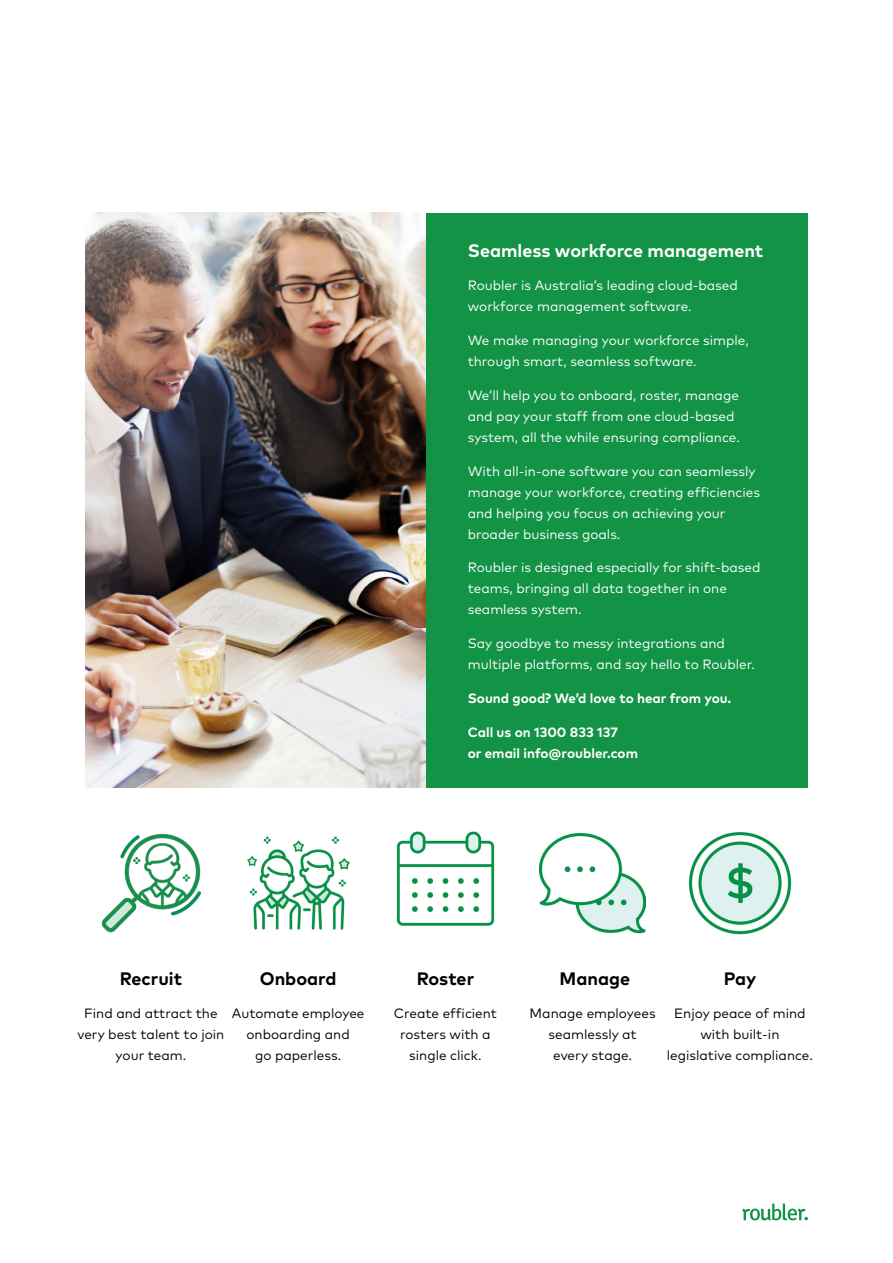
<style>
.page{position:relative;width:893px;height:1263px;background:#fff}
.page>*{position:absolute;margin:0;border:0;box-sizing:border-box;transform-origin:0 0}
.Sub_heads_black{font:700 18px "Mark Pro";color:#000}
.Sub_heads_black-2{font:700 18px "Mark Pro";color:#fff}
.Body{font:13.5px/21px "Mark Pro";color:#fff}
.Body-2{font:13.5px/21px "Mark Pro";color:#000;text-align:center}
.Body-3{font:700 13.5px/21px "Mark Pro";color:#fff}
</style>
<div class="page">
<svg style="left:742px;top:1203px;width:66px;height:17px"></svg>
<div style="left:425px;top:213px;width:383px;height:574px;background:#129346"></div>
<img style="left:85px;top:213px;width:340px;height:574px">
<img style="left:247px;top:836px;width:103px;height:94px">
<img style="left:396px;top:831px;width:98px;height:95px">
<img style="left:539px;top:833px;width:107px;height:101px">
<img style="left:688px;top:832px;width:104px;height:103px">
<img style="left:101px;top:833px;width:100px;height:100px">
<p class="Sub_heads_black-2" style="left:468px;top:237px;width:297px">Seamless workforce management</p>
<p class="Body" style="left:468px;top:274px;width:272px">Roubler is Australia’s leading cloud-based workforce management software.</p>
<p class="Body" style="left:468px;top:329px;width:282px">We make managing your workforce simple, through smart, seamless software.</p>
<p class="Body" style="left:468px;top:384px;width:274px">We’ll help you to onboard, roster, manage and pay your staff from one cloud-based system, all the while ensuring compliance.</p>
<p class="Body" style="left:468px;top:459px;width:294px">With all-in-one software you can seamlessly manage your workforce, creating efficiencies and helping you focus on achieving your broader business goals.</p>
<p class="Body" style="left:468px;top:556px;width:294px">Roubler is designed especially for shift-based teams, bringing all data together in one seamless system.</p>
<p class="Body" style="left:468px;top:632px;width:289px">Say goodbye to messy integrations and multiple platforms, and say hello to Roubler.</p>
<p class="Body-3" style="left:468px;top:686px;width:265px">Sound good? We’d love to hear from you.</p>
<p class="Body-3" style="left:468px;top:720px;width:172px">Call us on 1300 833 137<br>or email info@roubler.com</p>
<p class="Sub_heads_black" style="left:120px;top:964px;width:64px">Recruit</p>
<p class="Body-2" style="left:77px;top:1002px;width:149px">Find and attract the very best talent to join your team.</p>
<p class="Sub_heads_black" style="left:260px;top:964px;width:78px">Onboard</p>
<p class="Body-2" style="left:232px;top:1002px;width:134px">Automate employee onboarding and<br>go paperless.</p>
<p class="Sub_heads_black" style="left:417px;top:964px;width:59px">Roster</p>
<p class="Body-2" style="left:394px;top:1002px;width:105px">Create efficient rosters with a single click.</p>
<p class="Sub_heads_black" style="left:560px;top:964px;width:72px">Manage</p>
<p class="Body-2" style="left:530px;top:1002px;width:128px">Manage employees seamlessly at every stage.</p>
<p class="Sub_heads_black" style="left:724px;top:964px;width:34px">Pay</p>
<p class="Body-2" style="left:667px;top:1002px;width:148px">Enjoy peace of mind with built-in legislative compliance.</p>
</div>
